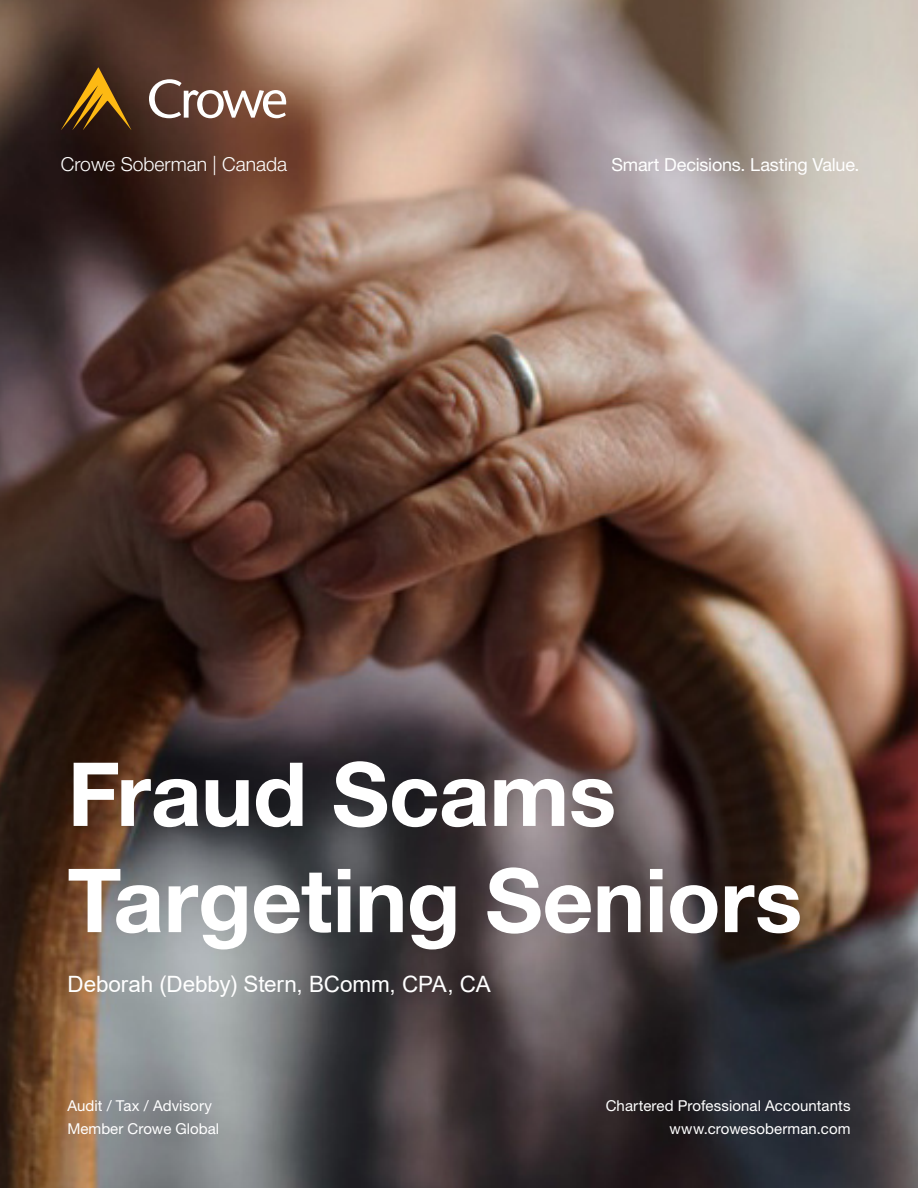
<style>
.page{position:relative;width:918px;height:1188px;background:#fff}
.page>*{position:absolute;margin:0;border:0;box-sizing:border-box;transform-origin:0 0}
.t1{font:700 88.5px/106.2px "Helvetica Neue LT Pro";letter-spacing:-.005em;color:#fff}
.t2{font:22.5px "Arial";letter-spacing:-.005em;color:#fff}
.t3{font:300 19.35px "Helvetica Neue LT Pro";color:#fff}
.t4{font:18px "Helvetica Neue LT Pro";letter-spacing:-.01em;color:#fff}
.t5{font:15px/22.5px "Helvetica Neue LT Pro";letter-spacing:.005em;color:#fff}
</style>
<div class="page">
<img style="left:0;top:0;width:918px;height:1188px">
<svg style="left:149px;top:79px;width:138px;height:39px"></svg>
<svg style="left:61px;top:68px;width:70px;height:62px"></svg>
<p class="t3" style="left:61px;top:152px;width:228px">Crowe Soberman | Canada</p>
<p class="t4" style="left:611px;top:153px;width:250px">Smart Decisions. Lasting Value.</p>
<h1 class="t1" style="left:68px;top:739px;width:736px">Fraud Scams<br>Targeting Seniors</h1>
<h2 class="t2" style="left:68px;top:969px;width:425px">Deborah (Debby) Stern, BComm, CPA, CA</h2>
<p class="t5" style="left:68px;top:1094px;width:153px">Audit / Tax / Advisory<br>Member Crowe Global</p>
<p class="t5" style="left:606px;top:1094px;width:246px;text-align:right">Chartered Professional Accountants www.crowesoberman.com</p>
</div>
